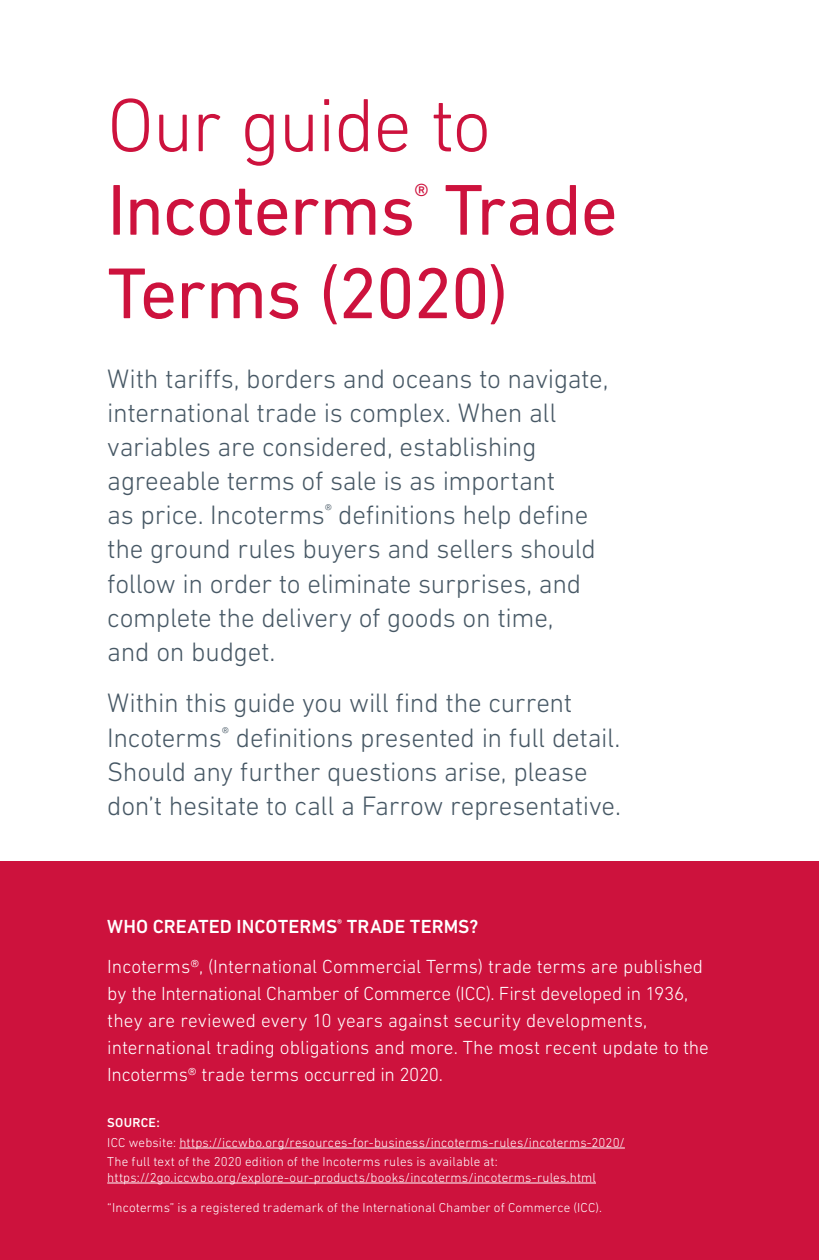
<style>
.page{position:relative;width:819px;height:1260px;background:#fff}
.page>*{position:absolute;margin:0;border:0;box-sizing:border-box;transform-origin:0 0}
.t1{font:300 76.48px "DIN Next LT Pro";letter-spacing:-.025em;color:#cd123d}
.t2{font:72.98px "DIN Next LT Pro";letter-spacing:-.02em;color:#cd123d}
.t3{font:32.73px "DIN Next LT Pro";color:#cd123d}
.t4{font:300 27.12px/34.1px "DIN Next LT Pro";letter-spacing:-.01em;color:#475865}
.t5{font:300 19.25px/27.1px "DIN Next LT Pro";color:#fff}
.t6{font:300 13.12px/19.2px "DIN Next LT Pro";letter-spacing:.015em;color:#fff}
.t7{font:500 13.12px "DIN Next LT Pro";letter-spacing:.02em;color:#fff}
.s1{font-weight:500}
</style>
<div class="page">
<div style="left:0;top:861px;width:819px;height:399px;background:#cd123d"></div>
<hr style="left:179px;top:1148px;width:446px;height:1px;background:#fff">
<hr style="left:107px;top:1183px;width:489px;height:1px;background:#fff">
<h1 class="t1" style="left:107px;top:81px;width:386px">Our guide to</h1>
<h2 class="t2" style="left:107px;top:168px;width:512px">Incoterms Trade</h2>
<p class="t3" style="left:414px;top:176px;width:16px">®</p>
<h2 class="t2" style="left:107px;top:251px;width:402px">Terms (2020)</h2>
<p class="t4" style="left:107px;top:361px;width:503px">With tariffs, borders and oceans to navigate, international trade is complex. When all variables are considered, establishing agreeable terms of sale is as important<br>as price. Incoterms<sup>®</sup> definitions help define the ground rules buyers and sellers should follow in order to eliminate surprises, and complete the delivery of goods on time,<br>and on budget.</p>
<p class="t4" style="left:107px;top:686px;width:515px">Within this guide you will find the current Incoterms<sup>®</sup> definitions presented in full detail.<br>Should any further questions arise, please don’t hesitate to call a Farrow representative.</p>
<p class="t5" style="left:107px;top:907px;width:597px;line-height:39.4px"><span class="s1">WHO CREATED INCOTERMS</span><sup>®</sup> <span class="s1">TRADE TERMS?<br></span>Incoterms®, (International Commercial Terms) trade terms are published</p>
<p class="t5" style="left:107px;top:979px;width:603px">by the International Chamber of Commerce (ICC). First developed in 1936, they are reviewed every 10 years against security developments, international trading obligations and more. The most recent update to the Incoterms® trade terms occurred in 2020.</p>
<p class="t7" style="left:107px;top:1115px;width:54px">SOURCE:</p>
<p class="t6" style="left:107px;top:1132px;width:519px">ICC website: https://iccwbo.org/resources-for-business/incoterms-rules/incoterms-2020/<br>The full text of the 2020 edition of the Incoterms rules is available at:</p>
<p class="t6" style="left:107px;top:1167px;width:490px">https://2go.iccwbo.org/explore-our-products/books/incoterms/incoterms-rules.html</p>
<p class="t6" style="left:107px;top:1198px;width:496px">“Incoterms” is a registered trademark of the International Chamber of Commerce (ICC).</p>
</div>
